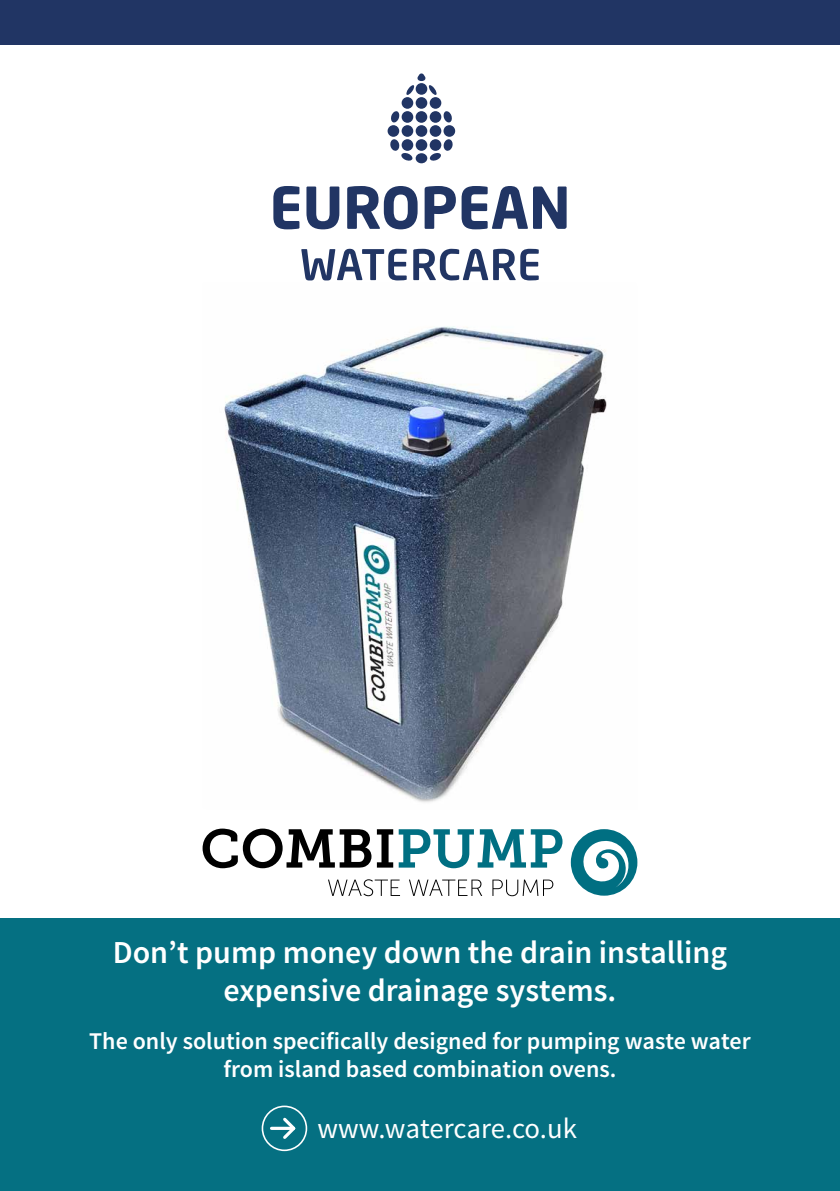
<style>
.page{position:relative;width:840px;height:1191px;background:#fff}
.page>*{position:absolute;margin:0;border:0;box-sizing:border-box;transform-origin:0 0}
.t1{font:600 32px/38.4px "Source Sans Pro";color:#fff;text-align:center}
.t2{font:28.8px "Source Sans Pro";letter-spacing:-.005em;color:#fff}
.t3{font:600 24px/28.8px "Source Sans Pro";color:#fff;text-align:center}
</style>
<div class="page">
<div style="left:0;top:918px;width:839px;height:273px;background:#057082"></div>
<img style="left:224px;top:326px;width:383px;height:477px">
<div style="left:0;top:0;width:839px;height:44px;background:#213564"></div>
<div style="left:261px;top:1105px;width:46px;height:46px;border:2px solid #fff;border-radius:50%"></div>
<svg style="left:271px;top:1126px;width:9px;height:4px"></svg>
<svg style="left:280px;top:1117px;width:16px;height:22px"></svg>
<svg style="left:273px;top:186px;width:26px;height:43px"></svg>
<svg style="left:306px;top:186px;width:33px;height:43px"></svg>
<svg style="left:347px;top:186px;width:70px;height:43px"></svg>
<svg style="left:424px;top:186px;width:31px;height:43px"></svg>
<svg style="left:461px;top:186px;width:105px;height:43px"></svg>
<svg style="left:301px;top:249px;width:105px;height:31px"></svg>
<svg style="left:413px;top:249px;width:125px;height:31px"></svg>
<div style="left:401px;top:97px;width:12px;height:12px;background:#213564;border-radius:50%"></div>
<div style="left:415px;top:97px;width:12px;height:12px;background:#213564;border-radius:50%"></div>
<div style="left:401px;top:111px;width:12px;height:12px;background:#213564;border-radius:50%"></div>
<div style="left:429px;top:97px;width:12px;height:12px;background:#213564;border-radius:50%"></div>
<div style="left:415px;top:111px;width:12px;height:12px;background:#213564;border-radius:50%"></div>
<div style="left:401px;top:125px;width:12px;height:12px;background:#213564;border-radius:50%"></div>
<div style="left:415px;top:125px;width:12px;height:12px;background:#213564;border-radius:50%"></div>
<div style="left:401px;top:139px;width:12px;height:12px;background:#213564;border-radius:50%"></div>
<div style="left:415px;top:139px;width:12px;height:12px;background:#213564;border-radius:50%"></div>
<svg style="left:406px;top:73px;width:31px;height:22px"></svg>
<svg style="left:429px;top:111px;width:26px;height:50px"></svg>
<svg style="left:387px;top:111px;width:25px;height:50px"></svg>
<div style="left:415px;top:153px;width:12px;height:11px;background:#213564;border-radius:50%"></div>
<svg style="left:202px;top:828px;width:360px;height:40px"></svg>
<svg style="left:328px;top:879px;width:72px;height:17px"></svg>
<svg style="left:409px;top:879px;width:73px;height:17px"></svg>
<svg style="left:492px;top:879px;width:61px;height:17px"></svg>
<svg style="left:570px;top:829px;width:67px;height:66px"></svg>
<h1 class="t1" style="left:113px;top:934px;width:615px">Don’t pump money down the drain installing expensive drainage systems.</h1>
<p class="t3" style="left:89px;top:1026px;width:662px">The only solution specifically designed for pumping waste water from island based combination ovens.</p>
<p class="t2" style="left:317px;top:1110px;width:261px">www.watercare.co.uk</p>
</div>
